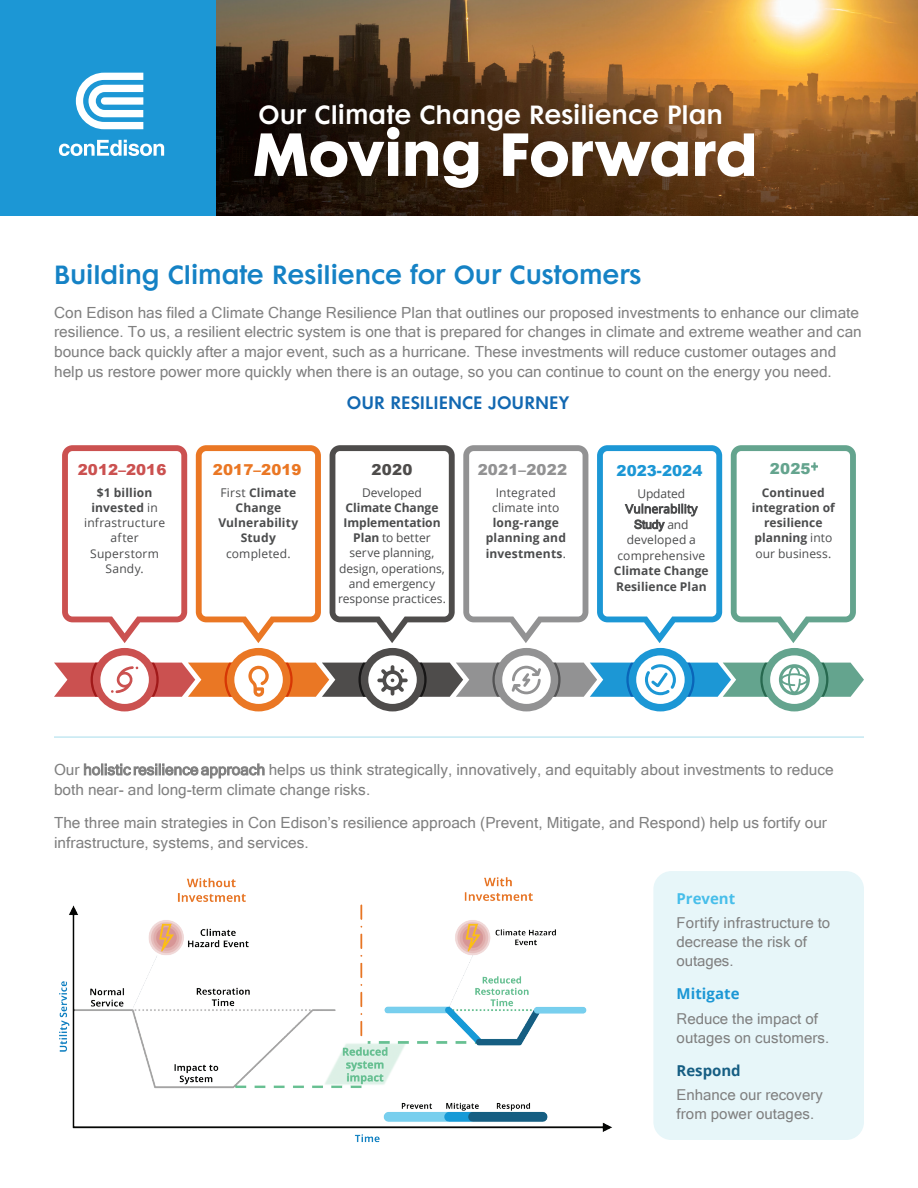
<style>
.page{position:relative;width:918px;height:1188px;background:#fff}
.page>*{position:absolute;margin:0;border:0;box-sizing:border-box;transform-origin:0 0}
.t1{font:700 55.5px "Futura Maxi";letter-spacing:-.005em;color:#fff}
.S2{font:600 24px "Futura Maxi";letter-spacing:-.005em;color:#1582c5}
.t2{font:600 24px "Futura Maxi";letter-spacing:-.005em;color:#fff}
.S2-2{font:600 16.5px "Futura Maxi";color:#1268b1}
.S2-3{font:15.3px/19.8px "Microsoft Sans Serif";color:#808080}
.body{font:15.3px/20px "Microsoft Sans Serif";color:#808080}
.body-2{font:15px/24.2px "Microsoft Sans Serif";color:#808080}
.t3{font:900 15px "Arial";letter-spacing:.005em;color:#cb5150}
.t4{font:900 15px "Arial";letter-spacing:.005em;color:#ea7724}
.t5{font:900 15px "Arial";letter-spacing:.015em;color:#929293}
.t6{font:900 15px "Arial";letter-spacing:.005em;color:#1c97d5}
.t7{font:900 15px "Arial";color:#64a48e}
.t8{font:900 15px "Arial";color:#4e4c4b}
.t9{font:12px/15px "Open Sans";letter-spacing:.005em;color:#4b4c4d;text-align:center}
.t10{font:700 12px/15px "Open Sans";letter-spacing:.01em;color:#4b4c4d;text-align:center}
.s1{font-weight:700}
.s2{font-weight:400}
.s3{font-family:"Microsoft Sans Serif"}
.s4{font-family:"Open Sans";font-weight:700;color:#47beea}
.s5{font-family:"Open Sans";font-weight:700;color:#1c97d5}
.s6{font-family:"Open Sans";font-weight:700;color:#165e83}
</style>
<div class="page">
<div style="left:0;top:0;width:216px;height:216px;background:#1c97d5"></div>
<img style="left:216px;top:0;width:702px;height:216px">
<svg style="left:59px;top:140px;width:105px;height:16px"></svg>
<svg style="left:76px;top:73px;width:67px;height:56px"></svg>
<hr style="left:54px;top:736px;width:810px;height:2px;background:#c4e8f2">
<div style="left:653px;top:871px;width:211px;height:269px;background:#e7f6f9;border-radius:18px"></div>
<svg style="left:62px;top:445px;width:125px;height:198px"></svg>
<svg style="left:196px;top:445px;width:125px;height:198px"></svg>
<svg style="left:330px;top:445px;width:125px;height:198px"></svg>
<svg style="left:463px;top:445px;width:125px;height:198px"></svg>
<svg style="left:597px;top:445px;width:125px;height:198px"></svg>
<svg style="left:731px;top:445px;width:125px;height:198px"></svg>
<div style="left:93px;top:648px;width:63px;height:63px;background:#cb5150;border-radius:50%"></div>
<div style="left:100px;top:655px;width:49px;height:49px;background:#fff;border-radius:50%"></div>
<div style="left:227px;top:648px;width:63px;height:63px;background:#ea7724;border-radius:50%"></div>
<div style="left:234px;top:655px;width:49px;height:49px;background:#fff;border-radius:50%"></div>
<div style="left:361px;top:648px;width:63px;height:63px;background:#4e4c4b;border-radius:50%"></div>
<div style="left:368px;top:655px;width:49px;height:49px;background:#fff;border-radius:50%"></div>
<div style="left:495px;top:648px;width:63px;height:63px;background:#929293;border-radius:50%"></div>
<div style="left:502px;top:655px;width:49px;height:49px;background:#fff;border-radius:50%"></div>
<div style="left:629px;top:648px;width:63px;height:63px;background:#1c97d5;border-radius:50%"></div>
<div style="left:636px;top:655px;width:49px;height:49px;background:#fff;border-radius:50%"></div>
<div style="left:763px;top:648px;width:63px;height:63px;background:#64a48e;border-radius:50%"></div>
<div style="left:770px;top:655px;width:49px;height:49px;background:#fff;border-radius:50%"></div>
<svg style="left:54px;top:663px;width:810px;height:34px"></svg>
<img style="left:59px;top:877px;width:553px;height:266px">
<h1 class="t2" style="left:259px;top:94px;width:466px">Our Climate Change Resilience Plan</h1>
<h2 class="t1" style="left:253px;top:124px;width:506px">Moving Forward</h2>
<p class="S2" style="left:54px;top:254px;width:589px">Building Climate Resilience for Our Customers</p>
<p class="S2-3" style="left:54px;top:302px;width:809px">Con Edison has filed a Climate Change Resilience Plan that outlines our proposed investments to enhance our climate resilience. To us, a resilient electric system is one that is prepared for changes in climate and extreme weather and can bounce back quickly after a major event, such as a hurricane. These investments will reduce customer outages and help us restore power more quickly when there is an outage, so you can continue to count on the energy you need.</p>
<p class="S2-2" style="left:347px;top:388px;width:224px">OUR RESILIENCE JOURNEY</p>
<p class="t5" style="left:478px;top:458px;width:91px">2021–2022</p>
<p class="t6" style="left:617px;top:460px;width:87px">2023-2024</p>
<p class="t7" style="left:770px;top:458px;width:50px">2025<sup>+</sup></p>
<p class="t3" style="left:78px;top:458px;width:90px">2012–2016</p>
<p class="t4" style="left:213px;top:458px;width:90px">2017–2019</p>
<p class="t8" style="left:372px;top:458px;width:42px">2020</p>
<p class="t9" style="left:338px;top:485px;width:109px">Developed<br><span class="s1">Climate Change<br>Implementation<br>Plan</span> to better serve planning, design, operations, and emergency response practices.</p>
<p class="t9" style="left:84px;top:485px;width:82px"><span class="s1">$1 billion invested</span> in infrastructure after<br>Superstorm<br>Sandy.</p>
<p class="t10" style="left:218px;top:485px;width:81px"><span class="s2">First</span> Climate<br>Change<br>Vulnerability<br>Study <span class="s2">completed.</span></p>
<p class="t10" style="left:486px;top:485px;width:82px"><span class="s2">Integrated climate into </span>long-range planning and investments<span class="s2">.</span></p>
<p class="t9" style="left:614px;top:485px;width:96px;line-height:15.5px">Updated<br><span class="s3">V</span>ulnerability<br><span class="s3">Study</span> and developed a comprehensive<br><span class="s1">Climate Change<br>Resilience Plan</span></p>
<p class="t10" style="left:752px;top:485px;width:85px">Continued integration of resilience planning <span class="s2">into our business.</span></p>
<p class="body" style="left:54px;top:759px;width:781px">Our holistic resilience approach helps us think strategically, innovatively, and equitably about investments to reduce both near- and long-term climate change risks.</p>
<p class="body" style="left:54px;top:813px;width:775px">The three main strategies in Con Edison’s resilience approach (Prevent, Mitigate, and Respond) help us fortify our infrastructure, systems, and services.</p>
<p class="body-2" style="left:677px;top:886px;width:155px"><span class="s4">Prevent<br></span>Fortify infrastructure to</p>
<p class="body-2" style="left:677px;top:932px;width:132px;line-height:19px">decrease the risk of outages.</p>
<p class="body-2" style="left:677px;top:982px;width:143px"><span class="s5">Mitigate<br></span>Reduce the impact of</p>
<p class="body-2" style="left:677px;top:1021px;width:154px;line-height:32.7px">outages on customers.<br><span class="s6">Respond</span></p>
<p class="body-2" style="left:677px;top:1085px;width:148px;line-height:19.5px">Enhance our recovery from power outages.</p>
</div>
